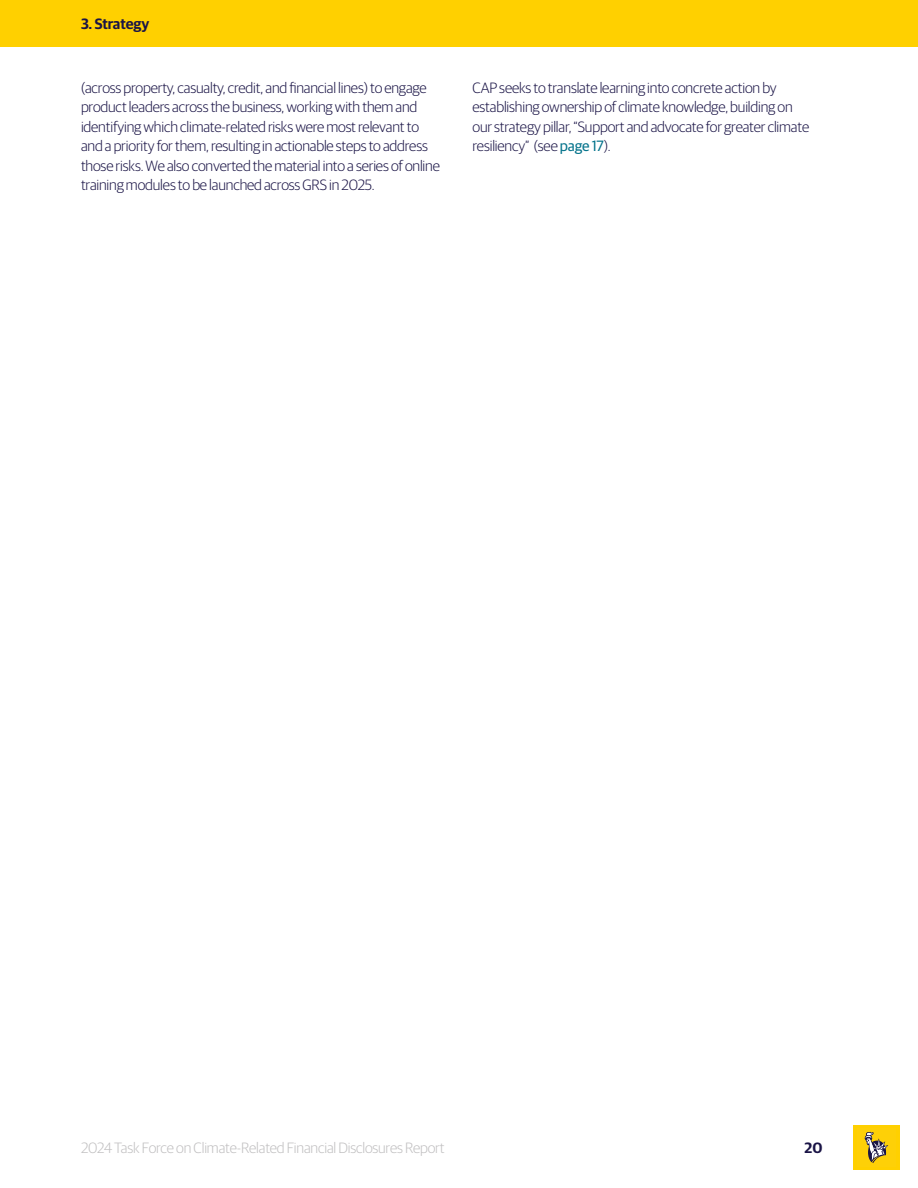
<style>
.page{position:relative;width:918px;height:1188px;background:#fff}
.page>*{position:absolute;margin:0;border:0;box-sizing:border-box;transform-origin:0 0}
.t1{font:300 15px/19.5px "Guardian Sans";letter-spacing:-.01em;color:#1a1446}
.t2{font:300 15px "Guardian Sans";letter-spacing:-.01em;color:#c0bfc0}
.t3{font:600 15px "Guardian Sans";letter-spacing:-.01em;color:#1a1446}
.s1{font-weight:400;color:#06748c}
</style>
<div class="page">
<div style="left:0;top:0;width:918px;height:46px;background:#ffd000"></div>
<div style="left:853px;top:1125px;width:46px;height:45px;background:#ffd000"></div>
<div style="left:857px;top:1128px;width:39px;height:39px;background:#fed007"></div>
<svg style="left:865px;top:1132px;width:23px;height:31px"></svg>
<p class="t3" style="left:81px;top:13px;width:70px">3. Strategy</p>
<p class="t1" style="left:81px;top:77px;width:360px">(across property, casualty, credit, and financial lines) to engage product leaders across the business, working with them and identifying which climate-related risks were most relevant to and a priority for them, resulting in actionable steps to address those risks. We also converted the material into a series of online training modules to be launched across GRS in 2025.</p>
<p class="t1" style="left:472px;top:77px;width:338px">CAP seeks to translate learning into concrete action by establishing ownership of climate knowledge, building on our strategy pillar, “Support and advocate for greater climate resiliency” (see <span class="s1">page 17</span>).</p>
<p class="t2" style="left:81px;top:1138px;width:365px">2024 Task Force on Climate-Related Financial Disclosures Report</p>
<p class="t3" style="left:804px;top:1137px;width:20px">20</p>
</div>
